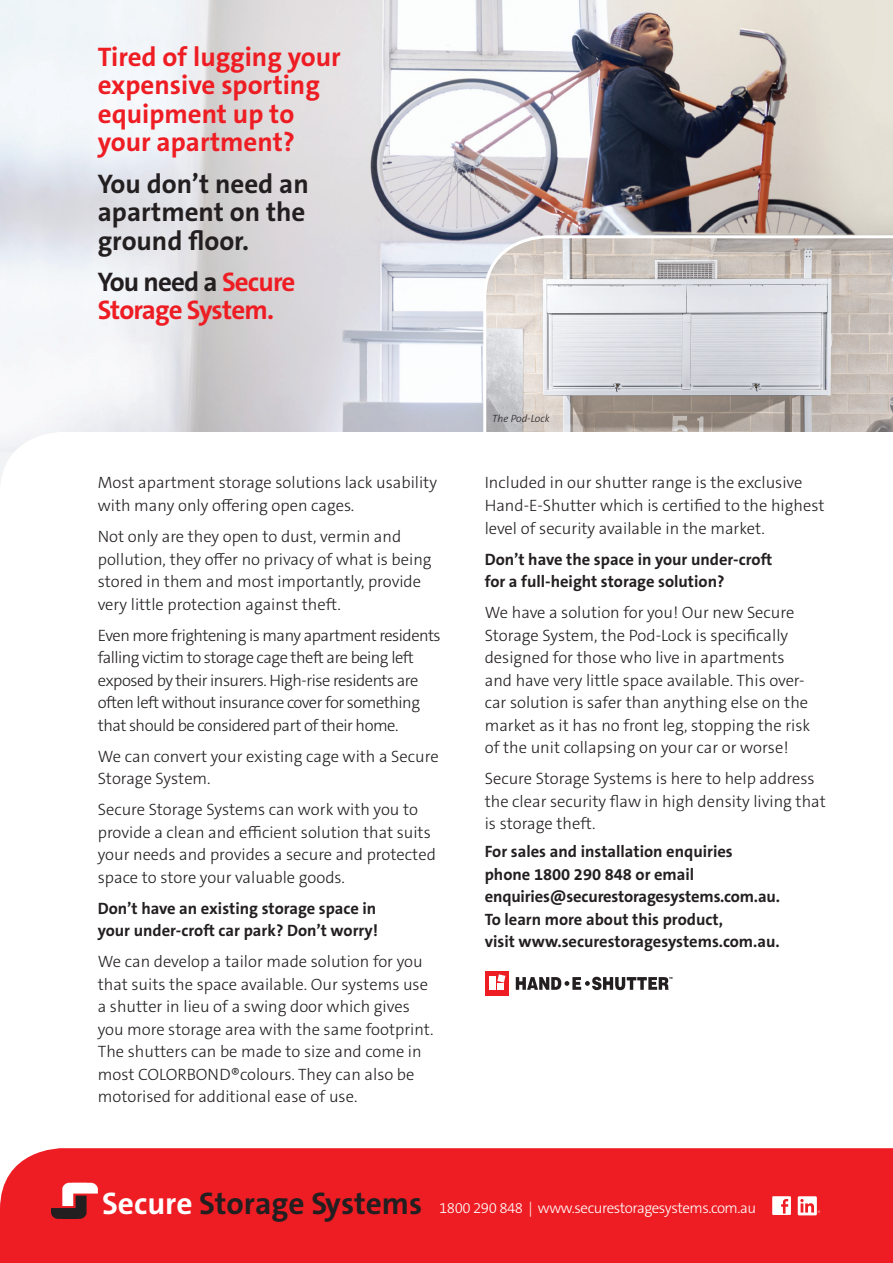
<style>
.page{position:relative;width:893px;height:1263px;background:#fff}
.page>*{position:absolute;margin:0;border:0;box-sizing:border-box;transform-origin:0 0}
.t1{font:700 27px/28.5px "The Sans C5";color:#ee1d23}
.t2{font:700 27px/28.5px "The Sans C5";color:#231f20}
.t3{font:700 27px/28.5px "The Sans C5";letter-spacing:-.03em;color:#ee1d23}
.t4{font:300 16.5px/22.5px "The Sans C5";color:#231f20}
.t5{font:700 16.5px/22.5px "The Sans C5";color:#231f20}
.t6{font:300 16.5px/22.5px "The Sans C5";letter-spacing:-.03em;color:#231f20}
.t7{font:300 15px "The Sans C5";letter-spacing:-.03em;color:#fff}
.t8{font:italic 300 10.5px "The Sans C5";color:#231f20}
.s1{color:#231f20}
.s2{font-weight:700;font-size:31.35px}
.s3{font-weight:700;font-size:31.35px;color:#231f20}
</style>
<div class="page">
<img style="left:0;top:0;width:893px;height:432px">
<div style="left:0;top:1148px;width:893px;height:115px;background:#ee1d23"></div>
<svg style="left:51px;top:1182px;width:47px;height:37px"></svg>
<svg style="left:772px;top:1196px;width:19px;height:19px"></svg>
<svg style="left:798px;top:1196px;width:31px;height:19px"></svg>
<svg style="left:482px;top:234px;width:411px;height:198px;background:#cdcac9"></svg>
<div style="left:485px;top:971px;width:23px;height:24px;background:#ee1d23"></div>
<div style="left:489px;top:976px;width:7px;height:6px;background:#fff"></div>
<div style="left:489px;top:983px;width:7px;height:7px;background:#fff"></div>
<div style="left:497px;top:983px;width:7px;height:7px;background:#fff"></div>
<svg style="left:497px;top:974px;width:8px;height:8px"></svg>
<svg style="left:516px;top:977px;width:156px;height:13px"></svg>
<p class="t1" style="left:98px;top:43px;width:244px">Tired of lugging your expensive sporting equipment up to your apartment?</p>
<p class="t2" style="left:98px;top:169px;width:213px">You don’t need an apartment on the ground floor.</p>
<p class="t3" style="left:98px;top:268px;width:199px"><span class="s1">You need a</span> Secure<br>Storage System.</p>
<p class="t4" style="left:98px;top:472px;width:341px">Most apartment storage solutions lack usability with many only offering open cages.</p>
<p class="t4" style="left:98px;top:525px;width:335px">Not only are they open to dust, vermin and pollution, they offer no privacy of what is being stored in them and most importantly, provide very little protection against theft.</p>
<p class="t6" style="left:98px;top:624px;width:344px">Even more frightening is many apartment residents falling victim to storage cage theft are being left exposed by their insurers. High-rise residents are often left without insurance cover for something that should be considered part of their home.</p>
<p class="t4" style="left:98px;top:745px;width:342px">We can convert your existing cage with a Secure<br>Storage System.</p>
<p class="t4" style="left:98px;top:798px;width:340px">Secure Storage Systems can work with you to provide a clean and efficient solution that suits your needs and provides a secure and protected space to store your valuable goods.</p>
<p class="t5" style="left:98px;top:897px;width:282px">Don’t have an existing storage space in your under-croft car park? Don’t worry!</p>
<p class="t4" style="left:98px;top:950px;width:337px">We can develop a tailor made solution for you that suits the space available. Our systems use a shutter in lieu of a swing door which gives you more storage area with the same footprint.<br>The shutters can be made to size and come in most COLORBOND®colours. They can also be motorised for additional ease of use.</p>
<p class="t8" style="left:492px;top:411px;width:59px">The Pod-Lock</p>
<p class="t4" style="left:485px;top:472px;width:341px">Included in our shutter range is the exclusive<br>Hand-E-Shutter which is certified to the highest level of security available in the market.</p>
<p class="t5" style="left:485px;top:548px;width:289px">Don’t have the space in your under-croft for a full-height storage solution?</p>
<p class="t4" style="left:485px;top:601px;width:327px">We have a solution for you! Our new Secure Storage System, the Pod-Lock is specifically designed for those who live in apartments and have very little space available. This over&shy;car solution is safer than anything else on the market as it has no front leg, stopping the risk of the unit collapsing on your car or worse!</p>
<p class="t4" style="left:485px;top:767px;width:342px">Secure Storage Systems is here to help address the clear security flaw in high density living that is storage theft.</p>
<p class="t5" style="left:485px;top:840px;width:297px">For sales and installation enquiries phone 1800 290 848 or email enquiries@securestoragesystems.com.au.<br>To learn more about this product,<br>visit www.securestoragesystems.com.au.</p>
<p class="t7" style="left:102px;top:1198px;width:656px"><span class="s2">Secure</span> <span class="s3">Storage Systems</span> 1800 290 848 | www.securestoragesystems.com.au</p>
</div>
